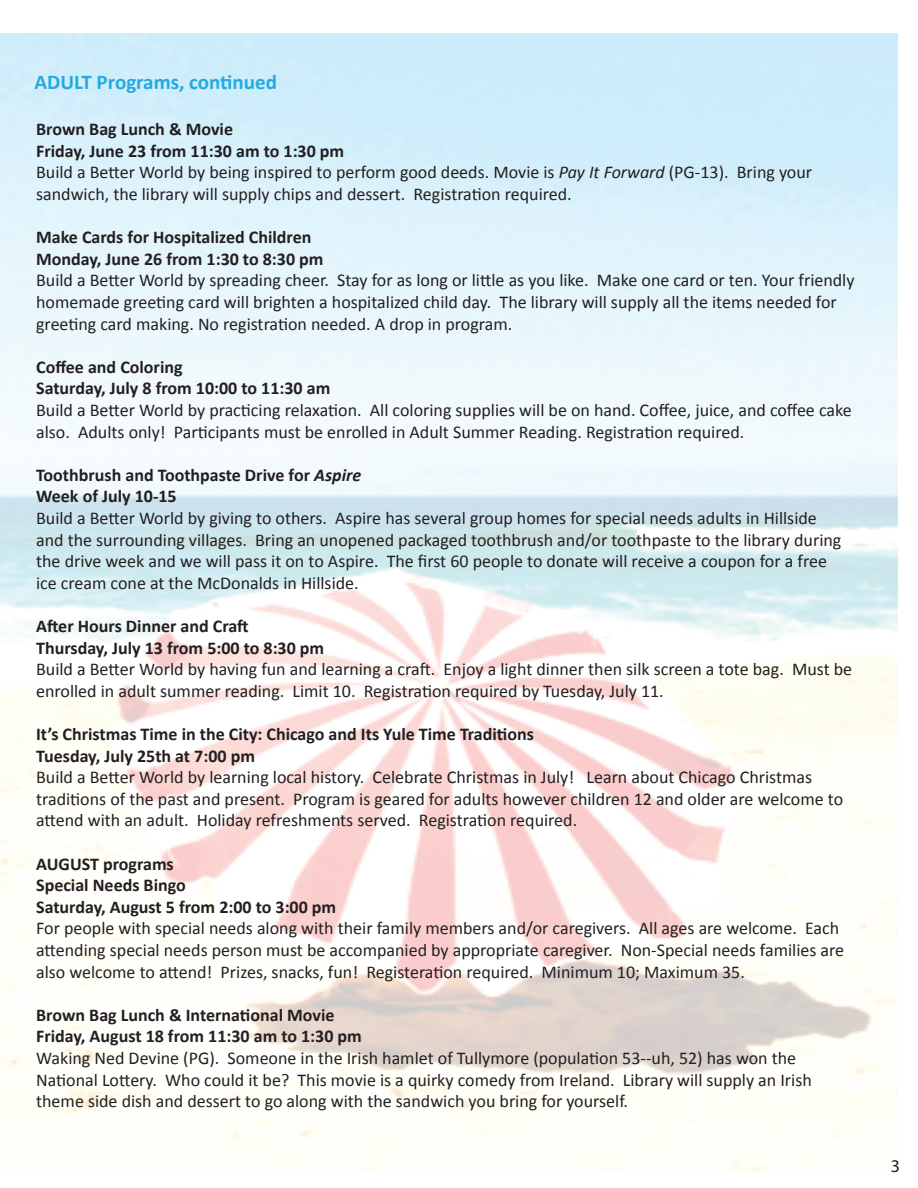
<style>
.page{position:relative;width:918px;height:1188px;background:#fff}
.page>*{position:absolute;margin:0;border:0;box-sizing:border-box;transform-origin:0 0}
.t1{font:700 21px "Calibri";color:#24aae1}
.t2{font:18px/21.6px "Calibri";color:#231f20}
.t3{font:700 18px/21.6px "Calibri";color:#231f20}
.t4{font:18px "Myriad Pro";color:#231f20}
.s1{font-weight:700}
.s2{font-style:italic}
</style>
<div class="page">
<img style="left:0;top:34px;width:898px;height:1138px">
<p class="t1" style="left:34px;top:68px;width:244px">ADULT Programs, continued</p>
<p class="t2" style="left:36px;top:118px;width:777px"><span class="s1">Brown Bag Lunch &amp; Movie<br>Friday, June 23 from 11:30 am to 1:30 pm<br></span>Build a Better World by being inspired to perform good deeds. Movie is <span class="s2">Pay It Forward</span> (PG-13). Bring your sandwich, the library will supply chips and dessert. Registration required.</p>
<p class="t3" style="left:36px;top:226px;width:289px">Make Cards for Hospitalized Children<br>Monday, June 26 from 1:30 to 8:30 pm</p>
<p class="t2" style="left:36px;top:270px;width:820px">Build a Better World by spreading cheer. Stay for as long or little as you like. Make one card or ten. Your friendly homemade greeting card will brighten a hospitalized child day. The library will supply all the items needed for greeting card making. No registration needed. A drop in program.</p>
<p class="t3" style="left:36px;top:356px;width:296px">Coffee and Coloring<br>Saturday, July 8 from 10:00 to 11:30 am</p>
<p class="t2" style="left:36px;top:399px;width:817px">Build a Better World by practicing relaxation. All coloring supplies will be on hand. Coffee, juice, and coffee cake also. Adults only! Participants must be enrolled in Adult Summer Reading. Registration required.</p>
<p class="t3" style="left:36px;top:464px;width:327px">Toothbrush and Toothpaste Drive for <span class="s2">Aspire<br></span>Week of July 10-15</p>
<p class="t2" style="left:36px;top:507px;width:807px">Build a Better World by giving to others. Aspire has several group homes for special needs adults in Hillside and the surrounding villages. Bring an unopened packaged toothbrush and/or toothpaste to the library during the drive week and we will pass it on to Aspire. The first 60 people to donate will receive a coupon for a free ice cream cone at the McDonalds in Hillside.</p>
<p class="t3" style="left:36px;top:615px;width:290px">After Hours Dinner and Craft<br>Thursday, July 13 from 5:00 to 8:30 pm</p>
<p class="t2" style="left:36px;top:658px;width:818px">Build a Better World by having fun and learning a craft. Enjoy a light dinner then silk screen a tote bag. Must be enrolled in adult summer reading. Limit 10. Registration required by Tuesday, July 11.</p>
<p class="t3" style="left:36px;top:723px;width:499px">It’s Christmas Time in the City: Chicago and Its Yule Time Traditions<br>Tuesday, July 25th at 7:00 pm</p>
<p class="t2" style="left:36px;top:766px;width:809px">Build a Better World by learning local history. Celebrate Christmas in July! Learn about Chicago Christmas traditions of the past and present. Program is geared for adults however children 12 and older are welcome to attend with an adult. Holiday refreshments served. Registration required.</p>
<p class="t3" style="left:36px;top:853px;width:302px">AUGUST programs<br>Special Needs Bingo<br>Saturday, August 5 from 2:00 to 3:00 pm</p>
<p class="t2" style="left:36px;top:918px;width:810px">For people with special needs along with their family members and/or caregivers. All ages are welcome. Each attending special needs person must be accompanied by appropriate caregiver. Non-Special needs families are also welcome to attend! Prizes, snacks, fun! Registeration required. Minimum 10; Maximum 35.</p>
<p class="t3" style="left:36px;top:1004px;width:327px">Brown Bag Lunch &amp; International Movie<br>Friday, August 18 from 11:30 am to 1:30 pm</p>
<p class="t2" style="left:36px;top:1047px;width:777px">Waking Ned Devine (PG). Someone in the Irish hamlet of Tullymore (population 53--uh, 52) has won the<br>National Lottery. Who could it be? This movie is a quirky comedy from Ireland. Library will supply an Irish theme side dish and dessert to go along with the sandwich you bring for yourself.</p>
<p class="t4" style="left:891px;top:1155px;width:11px">3</p>
</div>
